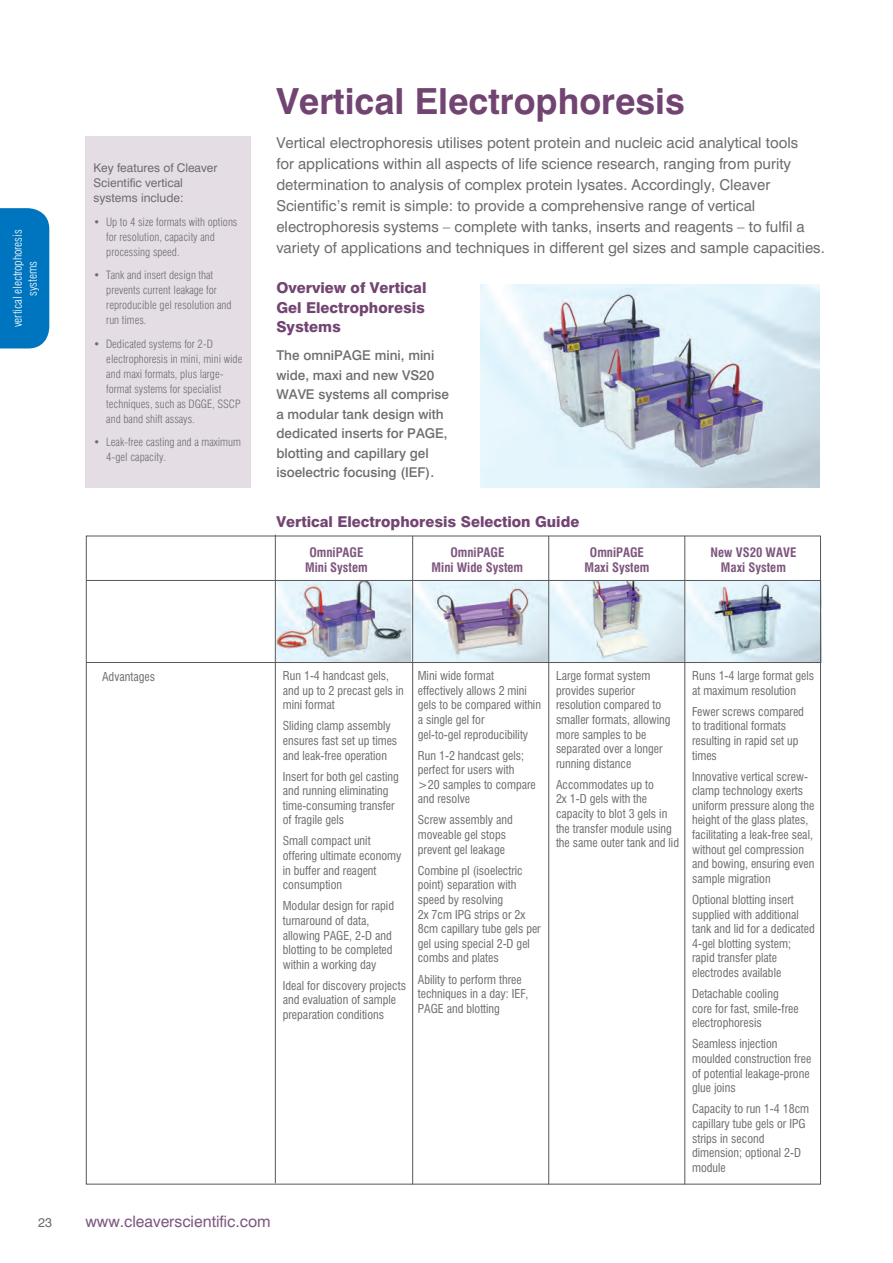
<style>
.page{position:relative;width:893px;height:1263px;background:#fff}
.page>*{position:absolute;margin:0;border:0;box-sizing:border-box;transform-origin:0 0}
.t1{font:700 36px "Swiss 721 BT";color:#724472}
.t2{font:15.75px "Swiss 721 BT";color:#7d567e}
.t3{font:15px/21px "Swiss 721 BT";color:#6c6d70}
.t4{font:800 15px/19.5px "Swiss 721 BT";color:#724472;text-align:justify}
.t5{font:500 13.5px/19.5px "Swiss 721 BT";color:#6c6d70}
.t6{font:700 condensed 12.75px "Swiss 721 BT";color:#7d567e}
.t7{font:12.75px "Swiss 721 BT";color:#6c6d70}
.t8{font:condensed 12px/14.7px "Swiss 721 BT";color:#6c6d70}
.t9{font:12px/15px "Swiss 721 BT";color:#6c6d70}
.t10{font:300 condensed 12px/15px "Swiss 721 BT";letter-spacing:-.005em;color:#fff;text-align:center}
.t11{font:300 condensed 11.25px/15px "Swiss 721 BT";color:#6c6d70}
</style>
<div class="page">
<div style="left:0;top:208px;width:49px;height:140px;background:#0075bf"></div>
<img style="left:481px;top:285px;width:338px;height:202px">
<div style="left:85px;top:136px;width:166px;height:352px;background:#e5dde4"></div>
<img style="left:276px;top:581px;width:135px;height:81px">
<img style="left:411px;top:580px;width:411px;height:82px">
<hr style="left:86px;top:580px;width:735px;height:1px;background:#57585a">
<hr style="left:86px;top:662px;width:735px;height:1px;background:#57585a">
<hr style="left:275px;top:535px;width:1px;height:648px;background:#57585a">
<hr style="left:412px;top:536px;width:1px;height:648px;background:#57585a">
<hr style="left:548px;top:536px;width:1px;height:648px;background:#57585a">
<hr style="left:684px;top:536px;width:1px;height:648px;background:#57585a">
<p class="t10" style="left:10px;top:327px;width:99px;rotate:-90deg">vertical electrophoresis systems</p>
<p class="t9" style="left:94px;top:160px;width:125px">Key features of Cleaver<br>Scientific vertical systems include:</p>
<p class="t11" style="left:106px;top:214px;width:133px;text-indent:-13px">• Up to 4 size formats with options for resolution, capacity and processing speed.</p>
<p class="t11" style="left:106px;top:268px;width:127px;text-indent:-13px">• Tank and insert design that prevents current leakage for reproducible gel resolution and run times.</p>
<p class="t11" style="left:106px;top:336px;width:138px;text-indent:-13px">• Dedicated systems for 2-D electrophoresis in mini, mini wide and maxi formats, plus large&shy;format systems for specialist techniques, such as DGGE, SSCP and band shift assays.</p>
<p class="t11" style="left:106px;top:434px;width:136px;text-indent:-13px">• Leak-free casting and a maximum<br>4-gel capacity.</p>
<h1 class="t1" style="left:276px;top:79px;width:410px">Vertical Electrophoresis</h1>
<p class="t3" style="left:276px;top:132px;width:550px">Vertical electrophoresis utilises potent protein and nucleic acid analytical tools<br>for applications within all aspects of life science research, ranging from purity determination to analysis of complex protein lysates. Accordingly, Cleaver Scientific’s remit is simple: to provide a comprehensive range of vertical electrophoresis systems – complete with tanks, inserts and reagents – to fulfil a variety of applications and techniques in different gel sizes and sample capacities.</p>
<p class="t4" style="left:276px;top:278px;width:152px">Overview of Vertical Gel Electrophoresis Systems</p>
<p class="t5" style="left:276px;top:346px;width:174px">The omniPAGE mini, mini wide, maxi and new VS20<br>WAVE systems all comprise a modular tank design with dedicated inserts for PAGE, blotting and capillary gel isoelectric focusing (IEF).</p>
<p class="t4" style="left:276px;top:512px;width:305px">Vertical Electrophoresis Selection Guide</p>
<p class="t6" style="left:309px;top:544px;width:56px">OmniPAGE</p>
<p class="t6" style="left:450px;top:544px;width:56px">OmniPAGE</p>
<p class="t6" style="left:590px;top:544px;width:56px">OmniPAGE</p>
<p class="t6" style="left:710px;top:544px;width:87px">New VS20 WAVE</p>
<p class="t6" style="left:305px;top:559px;width:64px">Mini System</p>
<p class="t6" style="left:432px;top:559px;width:93px">Mini Wide System</p>
<p class="t6" style="left:584px;top:559px;width:67px">Maxi System</p>
<p class="t6" style="left:721px;top:559px;width:67px">Maxi System</p>
<p class="t7" style="left:38px;top:1215px;width:15px">23</p>
<p class="t8" style="left:102px;top:669px;width:55px">Advantages</p>
<p class="t8" style="left:692px;top:668px;width:123px">Runs 1-4 large format gels at maximum resolution</p>
<p class="t8" style="left:692px;top:704px;width:113px">Fewer screws compared to traditional formats resulting in rapid set up times</p>
<p class="t8" style="left:692px;top:769px;width:124px">Innovative vertical screw&shy;clamp technology exerts uniform pressure along the height of the glass plates, facilitating a leak-free seal, without gel compression and bowing, ensuring even sample migration</p>
<p class="t8" style="left:692px;top:892px;width:124px">Optional blotting insert supplied with additional tank and lid for a dedicated<br>4-gel blotting system; rapid transfer plate electrodes available</p>
<p class="t8" style="left:692px;top:986px;width:108px">Detachable cooling core for fast, smile-free electrophoresis</p>
<p class="t8" style="left:692px;top:1037px;width:121px">Seamless injection moulded construction free of potential leakage-prone glue joins</p>
<p class="t8" style="left:692px;top:1101px;width:119px">Capacity to run 1-4 18cm capillary tube gels or IPG strips in second dimension; optional 2-D module</p>
<p class="t8" style="left:283px;top:668px;width:123px">Run 1-4 handcast gels, and up to 2 precast gels in mini format</p>
<p class="t8" style="left:283px;top:718px;width:116px">Sliding clamp assembly ensures fast set up times and leak-free operation</p>
<p class="t8" style="left:283px;top:769px;width:118px">Insert for both gel casting and running eliminating time-consuming transfer of fragile gels</p>
<p class="t8" style="left:283px;top:834px;width:120px">Small compact unit offering ultimate economy in buffer and reagent consumption</p>
<p class="t8" style="left:283px;top:898px;width:113px">Modular design for rapid turnaround of data, allowing PAGE, 2-D and blotting to be completed within a working day</p>
<p class="t8" style="left:283px;top:978px;width:125px">Ideal for discovery projects and evaluation of sample preparation conditions</p>
<p class="t8" style="left:418px;top:668px;width:125px">Mini wide format effectively allows 2 mini gels to be compared within a single gel for<br>gel-to-gel reproducibility</p>
<p class="t8" style="left:418px;top:748px;width:120px">Run 1-2 handcast gels; perfect for users with &gt;20 samples to compare and resolve</p>
<p class="t8" style="left:418px;top:813px;width:97px">Screw assembly and moveable gel stops prevent gel leakage</p>
<p class="t8" style="left:418px;top:863px;width:125px">Combine pI (isoelectric point) separation with speed by resolving<br>2x 7cm IPG strips or 2x<br>8cm capillary tube gels per gel using special 2-D gel combs and plates</p>
<p class="t8" style="left:418px;top:972px;width:112px">Ability to perform three techniques in a day: IEF,<br>PAGE and blotting</p>
<p class="t8" style="left:556px;top:668px;width:116px">Large format system provides superior resolution compared to smaller formats, allowing more samples to be separated over a longer running distance</p>
<p class="t8" style="left:556px;top:777px;width:125px">Accommodates up to<br>2x 1-D gels with the capacity to blot 3 gels in the transfer module using the same outer tank and lid</p>
<h2 class="t2" style="left:85px;top:1212px;width:187px">www.cleaverscientific.com</h2>
</div>
